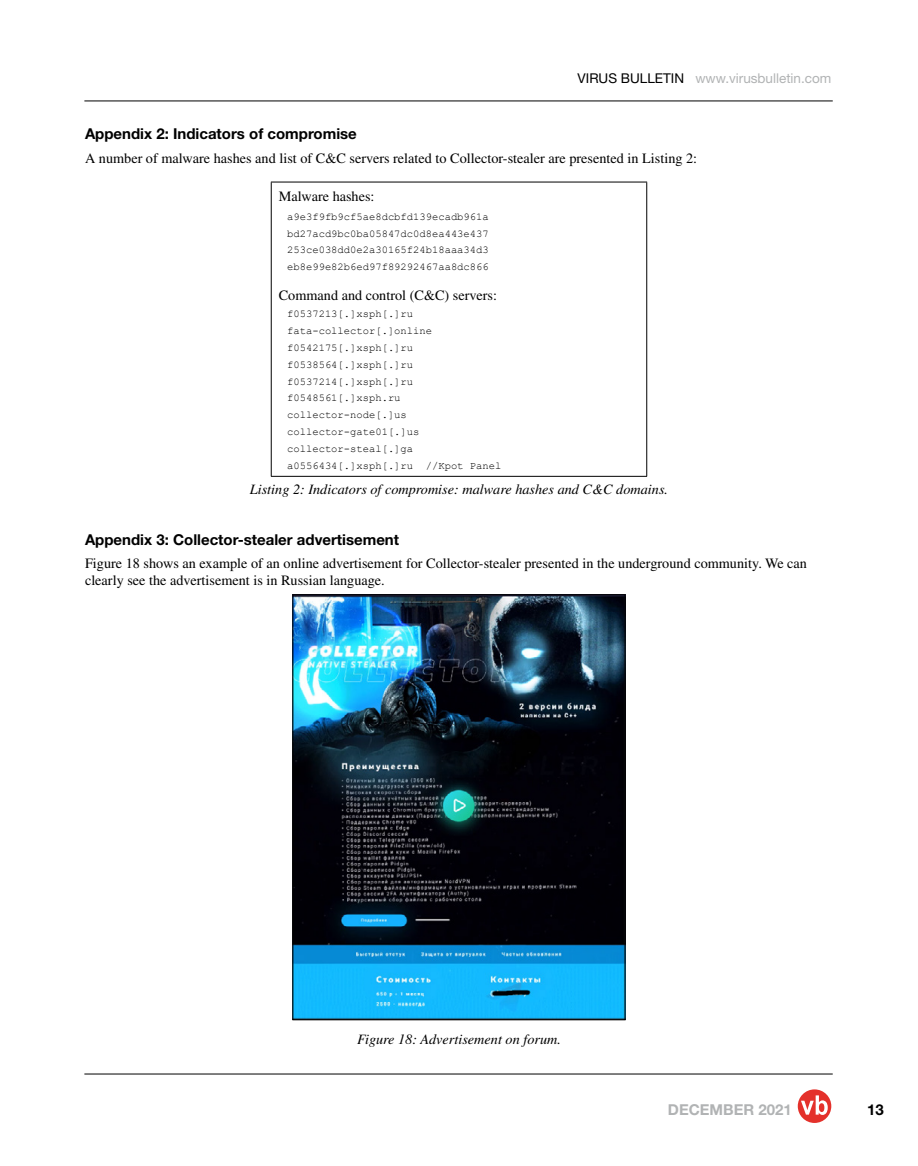
<style>
.page{position:relative;width:918px;height:1166px;background:#fff}
.page>*{position:absolute;margin:0;border:0;box-sizing:border-box;transform-origin:0 0}
.t1{font:700 15px "Helvetica Neue";color:#000}
.t2{font:700 15px "Helvetica Neue";color:#b1b3b4}
.t3{font:14.25px/17.1px "Times";color:#000}
.t4{font:italic 14.25px "Times";color:#000}
.t5{font:13.5px "Helvetica Neue";color:#b1b3b4}
.t6{font:10.5px/16.8px "Courier New";color:#000;text-align:justify}
.s1{color:#000}
</style>
<div class="page">
<div style="left:798px;top:1089px;width:33px;height:33px;background:#e4312b;border-radius:50%"></div>
<svg style="left:801px;top:1095px;width:27px;height:19px"></svg>
<hr style="left:84px;top:1073px;width:749px;height:1px;background:#000">
<hr style="left:84px;top:101px;width:749px;height:1px;background:#000">
<hr style="left:271px;top:182px;width:376px;height:1px;background:#000">
<hr style="left:271px;top:182px;width:1px;height:294px;background:#000">
<hr style="left:646px;top:182px;width:1px;height:294px;background:#000">
<hr style="left:271px;top:476px;width:376px;height:1px;background:#000">
<img style="left:295px;top:596px;width:328px;height:421px">
<div style="left:293px;top:594px;width:332px;height:425px;border:1px solid #000"></div>
<p class="t5" style="left:578px;top:70px;width:255px"><span class="s1">VIRUS BULLETIN</span> www.virusbulletin.com</p>
<h1 class="t1" style="left:85px;top:125px;width:273px">Appendix 2: Indicators of compromise</h1>
<h2 class="t3" style="left:85px;top:149px;width:614px">A number of malware hashes and list of C&amp;C servers related to Collector-stealer are presented in Listing 2:</h2>
<h2 class="t3" style="left:279px;top:187px;width:97px">Malware hashes:</h2>
<p class="t6" style="left:287px;top:207px;width:203px">a9e3f9fb9cf5ae8dcbfd139ecadb961a bd27acd9bc0ba05847dc0d8ea443e437<br>253ce038dd0e2a30165f24b18aaa34d3 eb8e99e82b6ed97f89292467aa8dc866</p>
<h2 class="t3" style="left:279px;top:287px;width:220px">Command and control (C&amp;C) servers:</h2>
<p class="t6" style="left:287px;top:305px;width:216px;text-align:left">f0537213[.]xsph[.]ru fata-collector[.]online f0542175[.]xsph[.]ru f0538564[.]xsph[.]ru f0537214[.]xsph[.]ru f0548561[.]xsph.ru collector-node[.]us collector-gate01[.]us collector-steal[.]ga a0556434[.]xsph[.]ru //Kpot Panel</p>
<h2 class="t4" style="left:250px;top:481px;width:420px">Listing 2: Indicators of compromise: malware hashes and C&amp;C domains.</h2>
<h1 class="t1" style="left:85px;top:529px;width:316px">Appendix 3: Collector-stealer advertisement</h1>
<h2 class="t3" style="left:85px;top:554px;width:724px">Figure 18 shows an example of an online advertisement for Collector-stealer presented in the underground community. We can clearly see the advertisement is in Russian language.</h2>
<h2 class="t4" style="left:357px;top:1030px;width:205px">Figure 18: Advertisement on forum.</h2>
<h1 class="t2" style="left:668px;top:1099px;width:125px">DECEMBER 2021</h1>
<h1 class="t1" style="left:867px;top:1099px;width:18px">13</h1>
</div>
